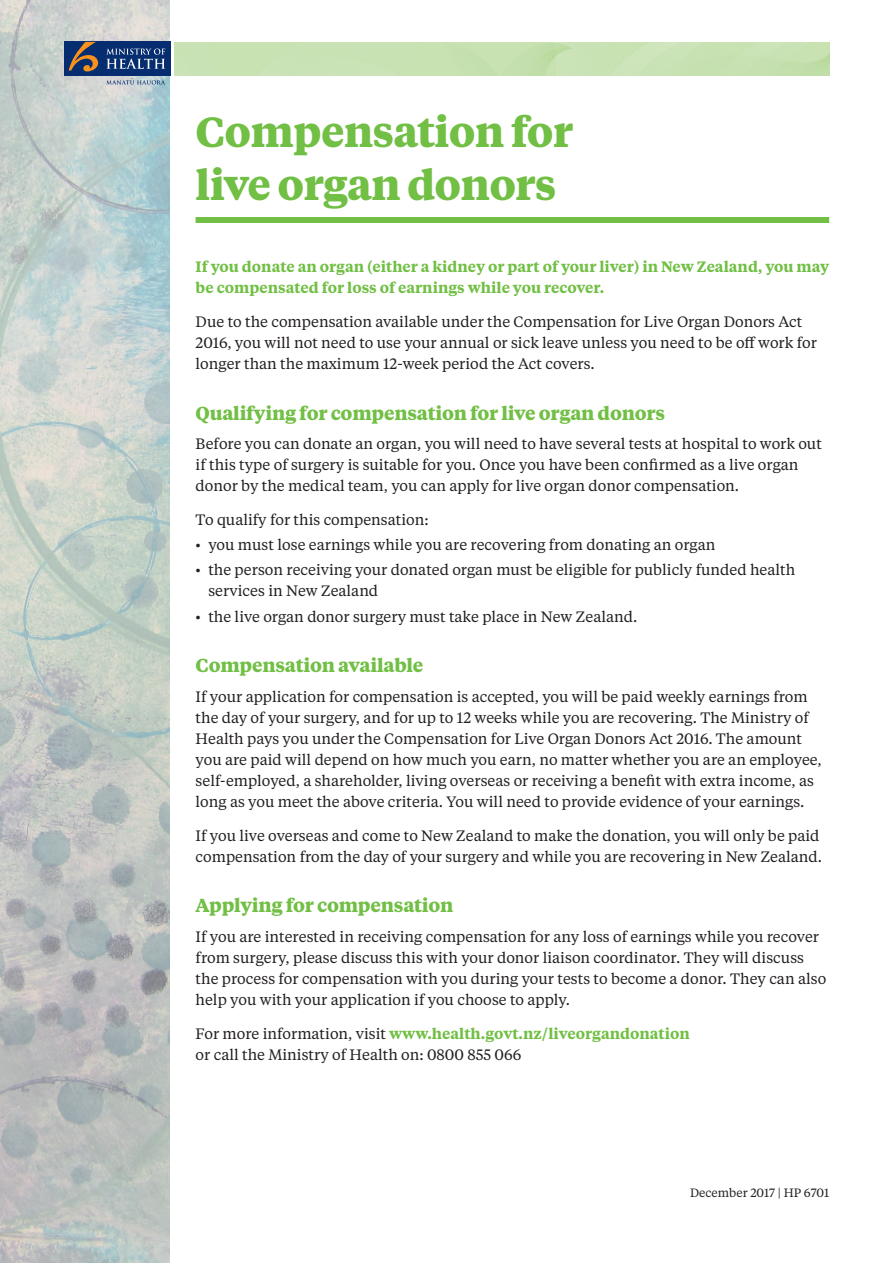
<style>
.page{position:relative;width:893px;height:1263px;background:#fff}
.page>*{position:absolute;margin:0;border:0;box-sizing:border-box;transform-origin:0 0}
.SectionHeadingSmall{font:700 42px/52.5px "Tiempos Text";letter-spacing:-.02em;color:#71bf44}
.Heading_1{font:700 18.75px "Tiempos Text";letter-spacing:-.01em;color:#71bf44}
.Body_copy{font:15px/21px "Tiempos Text";color:#231f20}
.Body_copy-2{font:600 15px/21px "Tiempos Text";color:#71bf44}
.Bodycopyb4bullets{font:15px "Tiempos Text";color:#231f20}
.Body_copy-3{font:12px "Tiempos Text";color:#231f20}
.s1{font-weight:600;color:#71bf44}
</style>
<div class="page">
<img style="left:0;top:0;width:170px;height:1263px">
<img style="left:174px;top:42px;width:655px;height:34px">
<div style="left:196px;top:217px;width:633px;height:6px;background:#71bf44"></div>
<div style="left:64px;top:42px;width:106px;height:34px;background:#052d6f"></div>
<svg style="left:106px;top:48px;width:59px;height:21px"></svg>
<svg style="left:106px;top:79px;width:59px;height:6px"></svg>
<svg style="left:69px;top:42px;width:29px;height:29px"></svg>
<p class="SectionHeadingSmall" style="left:196px;top:104px;width:379px">Compensation for live organ donors</p>
<p class="Body_copy-2" style="left:196px;top:255px;width:635px">If you donate an organ (either a kidney or part of your liver) in New Zealand, you may be compensated for loss of earnings while you recover.</p>
<p class="Body_copy" style="left:196px;top:310px;width:623px">Due to the compensation available under the Compensation for Live Organ Donors Act<br>2016, you will not need to use your annual or sick leave unless you need to be off work for longer than the maximum 12-week period the Act covers.</p>
<p class="Heading_1" style="left:196px;top:400px;width:471px">Qualifying for compensation for live organ donors</p>
<p class="Body_copy" style="left:196px;top:433px;width:628px">Before you can donate an organ, you will need to have several tests at hospital to work out if this type of surgery is suitable for you. Once you have been confirmed as a live organ donor by the medical team, you can apply for live organ donor compensation.</p>
<p class="Bodycopyb4bullets" style="left:196px;top:509px;width:235px">To qualify for this compensation:</p>
<p class="Body_copy" style="left:196px;top:534px;width:521px">• you must lose earnings while you are recovering from donating an organ</p>
<p class="Body_copy" style="left:208px;top:559px;width:588px;text-indent:-13px">• the person receiving your donated organ must be eligible for publicly funded health services in New Zealand</p>
<p class="Body_copy" style="left:196px;top:605px;width:443px">• the live organ donor surgery must take place in New Zealand.</p>
<p class="Heading_1" style="left:196px;top:652px;width:229px">Compensation available</p>
<p class="Body_copy" style="left:196px;top:685px;width:628px">If your application for compensation is accepted, you will be paid weekly earnings from the day of your surgery, and for up to 12 weeks while you are recovering. The Ministry of Health pays you under the Compensation for Live Organ Donors Act 2016. The amount you are paid will depend on how much you earn, no matter whether you are an employee, self-employed, a shareholder, living overseas or receiving a benefit with extra income, as long as you meet the above criteria. You will need to provide evidence of your earnings.</p>
<p class="Body_copy" style="left:196px;top:824px;width:628px">If you live overseas and come to New Zealand to make the donation, you will only be paid compensation from the day of your surgery and while you are recovering in New Zealand.</p>
<p class="Heading_1" style="left:196px;top:892px;width:259px">Applying for compensation</p>
<p class="Body_copy" style="left:196px;top:925px;width:632px">If you are interested in receiving compensation for any loss of earnings while you recover from surgery, please discuss this with your donor liaison coordinator. They will discuss the process for compensation with you during your tests to become a donor. They can also help you with your application if you choose to apply.</p>
<p class="Body_copy" style="left:196px;top:1022px;width:496px">For more information, visit <span class="s1">www.health.govt.nz/liveorgandonation </span>or call the Ministry of Health on: 0800 855 066</p>
<p class="Body_copy-3" style="left:690px;top:1184px;width:141px">December 2017 | HP 6701</p>
</div>
